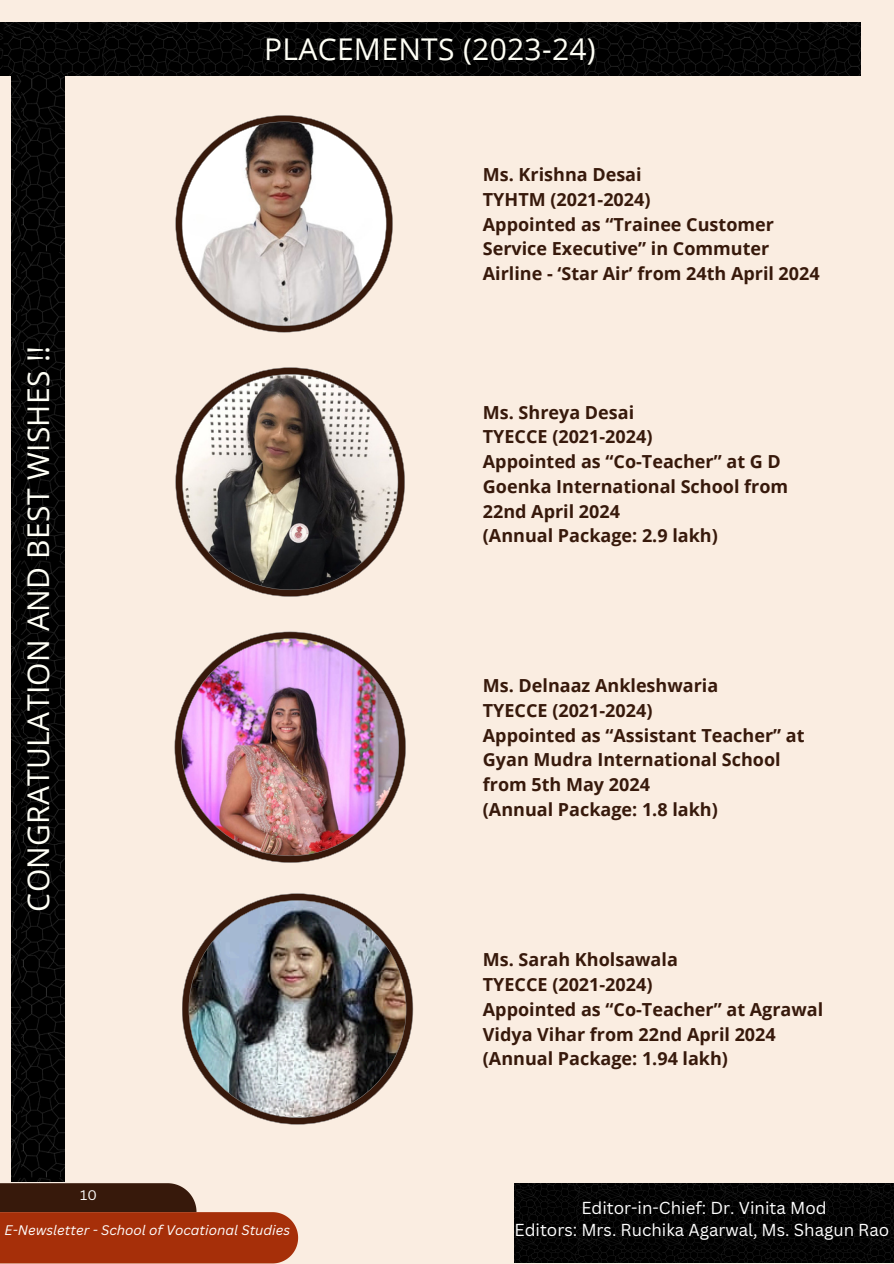
<style>
.page{position:relative;width:894px;height:1264px;background:#fff}
.page>*{position:absolute;margin:0;border:0;box-sizing:border-box;transform-origin:0 0}
.t1{font:30px "Open Sans";letter-spacing:.01em;color:#fffff6}
.t2{font:700 18px/24.8px "Open Sans";color:#37190b}
.t3{font:16.8px/22.5px "Canva Sans";color:#fff;text-align:center}
.t4{font:italic 13.5px "Canva Sans";color:#fff}
.t5{font:13.5px "Canva Sans";color:#fff}
</style>
<div class="page">
<div style="left:0;top:0;width:893px;height:1263px;background:#faede1"></div>
<svg style="left:0;top:1183px;width:298px;height:79px;background:#984529"></svg>
<img style="left:0;top:23px;width:860px;height:53px">
<img style="left:514px;top:1183px;width:379px;height:79px">
<svg style="left:175px;top:115px;width:217px;height:217px"></svg>
<svg style="left:175px;top:367px;width:230px;height:229px"></svg>
<img style="left:174px;top:631px;width:232px;height:231px">
<img style="left:182px;top:893px;width:231px;height:231px">
<img style="left:12px;top:75px;width:53px;height:1106px">
<p class="t1" style="left:264px;top:28px;width:333px">PLACEMENTS (2023-24)</p>
<p class="t1" style="left:17px;top:911px;width:567px;rotate:-90deg">CONGRATULATION AND BEST WISHES !!</p>
<h2 class="t5" style="left:80px;top:1185px;width:18px">10</h2>
<p class="t4" style="left:5px;top:1220px;width:287px">E-Newsletter - School of Vocational Studies</p>
<h2 class="t2" style="left:482px;top:162px;width:338px">Ms. Krishna Desai<br>TYHTM (2021-2024)<br>Appointed as “Trainee Customer<br>Service Executive” in Commuter<br>Airline - ‘Star Air’ from 24th April 2024</h2>
<h2 class="t2" style="left:482px;top:399px;width:307px">Ms. Shreya Desai<br>TYECCE (2021-2024)<br>Appointed as “Co-Teacher” at G D<br>Goenka International School from<br>22nd April 2024<br>(Annual Package: 2.9 lakh)</h2>
<p class="t2" style="left:482px;top:672px;width:323px">Ms. Delnaaz Ankleshwaria<br>TYECCE (2021-2024)<br>Appointed as “Assistant Teacher” at<br>Gyan Mudra International School from 5th May 2024<br>(Annual Package: 1.8 lakh)</p>
<p class="t2" style="left:482px;top:946px;width:342px">Ms. Sarah Kholsawala<br>TYECCE (2021-2024)<br>Appointed as “Co-Teacher” at Agrawal<br>Vidya Vihar from 22nd April 2024 (Annual Package: 1.94 lakh)</p>
<p class="t3" style="left:514px;top:1195px;width:376px">Editor-in-Chief: Dr. Vinita Mod<br>Editors: Mrs. Ruchika Agarwal, Ms. Shagun Rao</p>
</div>
